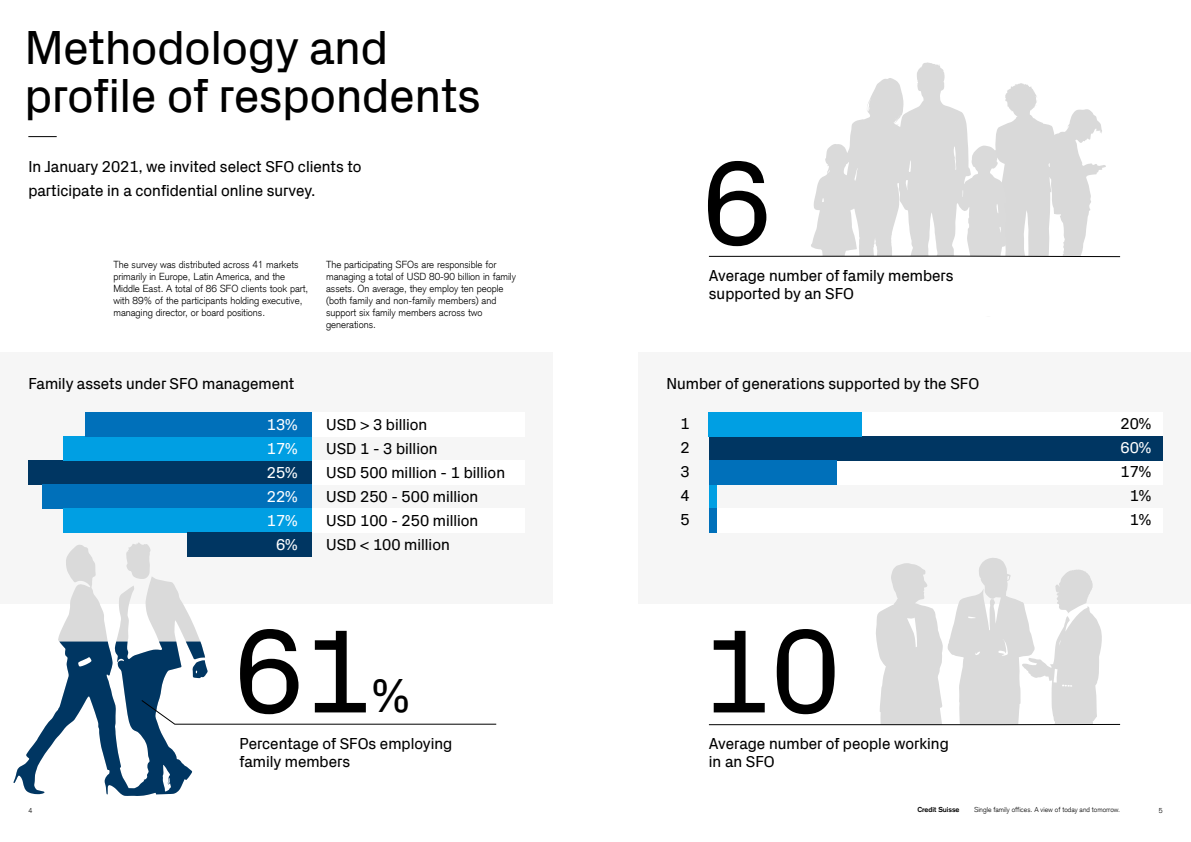
<style>
.page{position:relative;width:1191px;height:842px;background:#fff}
.page>*{position:absolute;margin:0;border:0;box-sizing:border-box;transform-origin:0 0}
.t1{font:120px "Credit Suisse Headline";color:#000}
.t2{font:48px/48px "Credit Suisse Headline";color:#000}
.t3{font:16px/24.1px "Credit Suisse Headline";color:#000}
.t4{font:16px/24.1px "Credit Suisse Headline";color:#fff}
.t5{font:300 10px/12px "Credit Suisse Type";color:#000}
.t6{font:300 7px "Credit Suisse Type";color:#000}
.t7{font:700 7px "Credit Suisse Type";color:#000}
</style>
<div class="page">
<svg style="left:879px;top:62px;width:66px;height:21px"></svg>
<div style="left:638px;top:352px;width:553px;height:252px;background:#f6f6f6"></div>
<div style="left:804px;top:460px;width:358px;height:24px;background:#fff"></div>
<div style="left:804px;top:412px;width:358px;height:24px;background:#fff"></div>
<div style="left:714px;top:508px;width:448px;height:24px;background:#fff"></div>
<div style="left:0;top:352px;width:553px;height:252px;background:#f6f6f6"></div>
<div style="left:312px;top:509px;width:212px;height:24px;background:#fff"></div>
<div style="left:312px;top:460px;width:212px;height:24px;background:#fff"></div>
<div style="left:312px;top:412px;width:212px;height:24px;background:#fff"></div>
<svg style="left:58px;top:544px;width:147px;height:97px"></svg>
<svg style="left:126px;top:542px;width:25px;height:37px"></svg>
<svg style="left:708px;top:83px;width:412px;height:175px"></svg>
<div style="left:709px;top:484px;width:7px;height:24px;background:#009fe3"></div>
<div style="left:709px;top:436px;width:453px;height:24px;background:#003662"></div>
<div style="left:709px;top:412px;width:153px;height:24px;background:#009fe3"></div>
<div style="left:709px;top:460px;width:127px;height:24px;background:#0070ba"></div>
<div style="left:709px;top:508px;width:7px;height:24px;background:#0070ba"></div>
<div style="left:28px;top:460px;width:284px;height:24px;background:#003662"></div>
<div style="left:42px;top:484px;width:270px;height:24px;background:#0070ba"></div>
<div style="left:64px;top:436px;width:248px;height:24px;background:#009fe3"></div>
<div style="left:64px;top:508px;width:248px;height:24px;background:#009fe3"></div>
<div style="left:85px;top:412px;width:227px;height:24px;background:#0070ba"></div>
<div style="left:188px;top:532px;width:124px;height:24px;background:#003662"></div>
<svg style="left:28px;top:136px;width:29px;height:1px"></svg>
<svg style="left:13px;top:641px;width:484px;height:155px"></svg>
<svg style="left:708px;top:558px;width:412px;height:167px"></svg>
<h2 class="t2" style="left:25px;top:21px;width:457px">Methodology and profile of respondents</h2>
<h3 class="t3" style="left:28px;top:154px;width:335px">In January 2021, we invited select SFO clients to participate in a confidential online survey.</h3>
<p class="t5" style="left:113px;top:259px;width:196px">The survey was distributed across 41 markets primarily in Europe, Latin America, and the Middle East. A total of 86 SFO clients took part, with 89% of the participants holding executive, managing director, or board positions.</p>
<p class="t5" style="left:326px;top:259px;width:191px">The participating SFOs are responsible for managing a total of USD 80-90 billion in family assets. On average, they employ ten people (both family and non-family members) and support six family members across two generations.</p>
<h1 class="t1" style="left:702px;top:117px;width:70px">6</h1>
<h3 class="t3" style="left:709px;top:266px;width:246px;line-height:18px">Average number of family members supported by an SFO</h3>
<h3 class="t3" style="left:28px;top:371px;width:267px">Family assets under SFO management</h3>
<h3 class="t3" style="left:666px;top:371px;width:314px">Number of generations supported by the SFO</h3>
<h3 class="t4" style="left:267px;top:411px;width:32px">13%</h3>
<h3 class="t3" style="left:326px;top:411px;width:103px">USD &gt; 3 billion</h3>
<h3 class="t4" style="left:267px;top:435px;width:32px">17%</h3>
<h3 class="t3" style="left:326px;top:435px;width:113px">USD 1 - 3 billion</h3>
<h3 class="t4" style="left:267px;top:459px;width:32px">25%<br>22%</h3>
<h3 class="t3" style="left:326px;top:459px;width:180px">USD 500 million - 1 billion<br>USD 250 - 500 million</h3>
<h3 class="t4" style="left:267px;top:507px;width:32px">17%</h3>
<h3 class="t4" style="left:276px;top:531px;width:23px">6%</h3>
<h3 class="t3" style="left:326px;top:507px;width:154px">USD 100 - 250 million<br>USD &lt; 100 million</h3>
<h1 class="t1" style="left:234px;top:585px;width:139px">61</h1>
<h2 class="t2" style="left:372px;top:669px;width:39px">%</h2>
<h3 class="t3" style="left:1120px;top:410px;width:32px">20%</h3>
<h3 class="t3" style="left:1120px;top:459px;width:32px">17%</h3>
<h3 class="t3" style="left:1129px;top:507px;width:23px">1%</h3>
<h3 class="t3" style="left:680px;top:410px;width:11px;text-align:justify">1<br>2<br>3</h3>
<h3 class="t4" style="left:1120px;top:435px;width:32px">60%</h3>
<h3 class="t3" style="left:680px;top:482px;width:11px">4</h3>
<h3 class="t3" style="left:1129px;top:483px;width:23px">1%</h3>
<h3 class="t3" style="left:680px;top:507px;width:11px">5</h3>
<h1 class="t1" style="left:702px;top:585px;width:139px">10</h1>
<h3 class="t3" style="left:239px;top:734px;width:214px;line-height:18px">Percentage of SFOs employing family members</h3>
<h3 class="t3" style="left:709px;top:734px;width:241px;line-height:18px">Average number of people working in an SFO</h3>
<p class="t7" style="left:917px;top:806px;width:44px">Credit Suisse</p>
<p class="t6" style="left:974px;top:806px;width:147px">Single family offices. A view of today and tomorrow.</p>
<p class="t6" style="left:28px;top:806px;width:5px">4</p>
<p class="t6" style="left:1158px;top:806px;width:5px">5</p>
</div>
